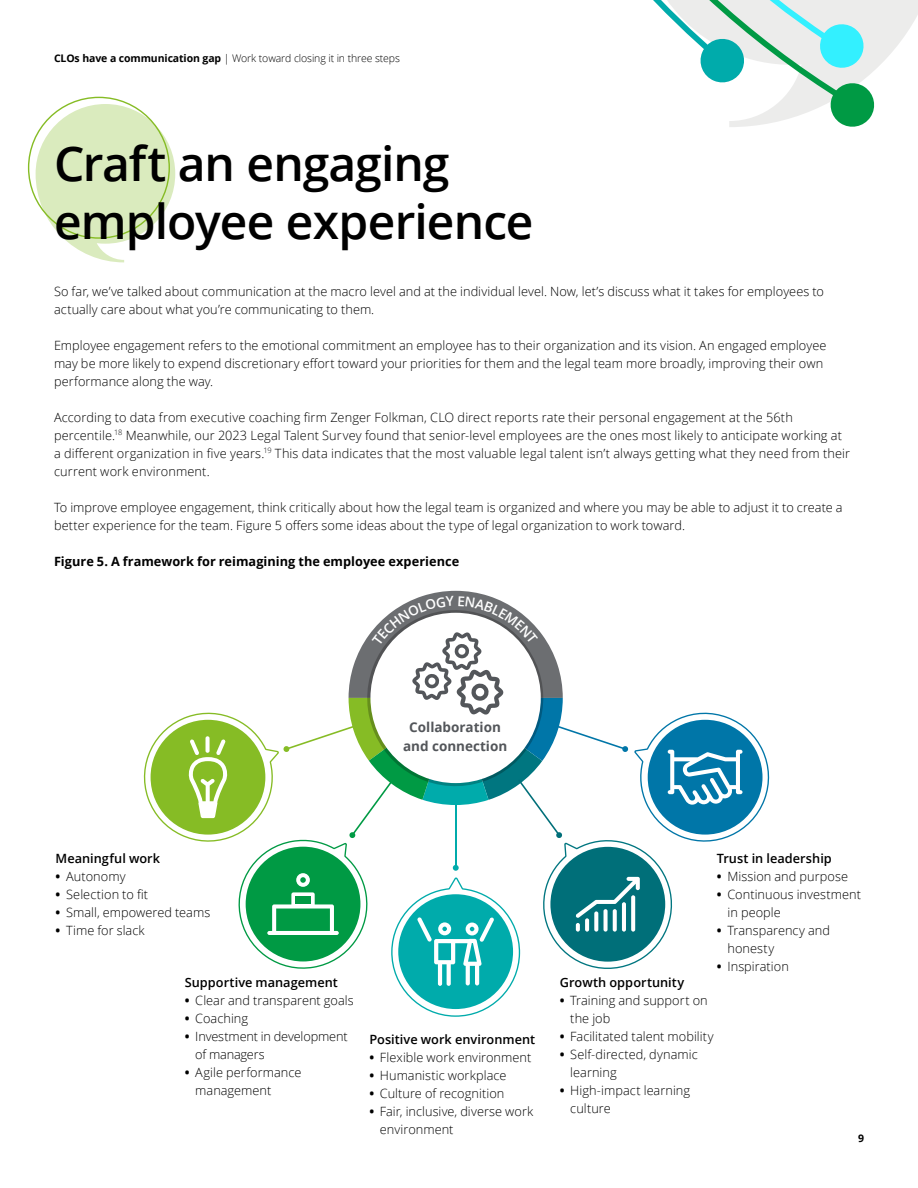
<style>
.page{position:relative;width:918px;height:1188px;background:#fff}
.page>*{position:absolute;margin:0;border:0;box-sizing:border-box;transform-origin:0 0}
.t1{font:600 48px/57.6px "Open Sans";letter-spacing:-.02em;color:#000}
.t2{font:700 13.5px/18.9px "Open Sans";color:#53565a;text-align:center}
.Body_copy__8_5_12pt{font:300 12.75px/18px "Open Sans";letter-spacing:.005em;color:#000}
.Body_copy__8_5_12pt-2{font:600 12.75px "Open Sans";letter-spacing:.005em;color:#000}
.Subhead_B__8_5_12pt{font:700 12.75px "Open Sans";letter-spacing:.005em;color:#000}
.Graphic__10_14{font:600 12.75px "Open Sans";letter-spacing:.005em;color:#000}
.t3{font:300 10.5px "Open Sans";letter-spacing:-.01em;color:#000}
.t4{font:700 10.5px "Open Sans";color:#000}
.s1{font-weight:700}
</style>
<div class="page">
<svg style="left:653px;top:0;width:265px;height:127px"></svg>
<svg style="left:36px;top:104px;width:139px;height:158px"></svg>
<svg style="left:143px;top:591px;width:627px;height:426px"></svg>
<p class="t3" style="left:54px;top:51px;width:348px"><span class="s1">CLOs have a communication gap</span> | Work toward closing it in three steps</p>
<h1 class="t1" style="left:54px;top:134px;width:481px">Craft an engaging employee experience</h1>
<p class="Body_copy__8_5_12pt" style="left:54px;top:282px;width:772px">So far, we’ve talked about communication at the macro level and at the individual level. Now, let’s discuss what it takes for employees to actually care about what you’re communicating to them.</p>
<p class="Body_copy__8_5_12pt" style="left:54px;top:336px;width:774px">Employee engagement refers to the emotional commitment an employee has to their organization and its vision. An engaged employee may be more likely to expend discretionary effort toward your priorities for them and the legal team more broadly, improving their own performance along the way.</p>
<p class="Body_copy__8_5_12pt" style="left:54px;top:408px;width:798px">According to data from executive coaching firm Zenger Folkman, CLO direct reports rate their personal engagement at the 56th percentile.<sup>18</sup> Meanwhile, our 2023 Legal Talent Survey found that senior-level employees are the ones most likely to anticipate working at a different organization in five years.<sup>19</sup> This data indicates that the most valuable legal talent isn’t always getting what they need from their current work environment.</p>
<p class="Body_copy__8_5_12pt" style="left:54px;top:498px;width:790px">To improve employee engagement, think critically about how the legal team is organized and where you may be able to adjust it to create a better experience for the team. Figure 5 offers some ideas about the type of legal organization to work toward.</p>
<p class="Subhead_B__8_5_12pt" style="left:54px;top:552px;width:407px">Figure 5. A framework for reimagining the employee experience</p>
<p class="t2" style="left:403px;top:718px;width:106px">Collaboration and connection</p>
<p class="Body_copy__8_5_12pt-2" style="left:56px;top:850px;width:106px">Meaningful work</p>
<p class="Body_copy__8_5_12pt" style="left:56px;top:867px;width:71px"><span class="s1">•</span> Autonomy</p>
<p class="Body_copy__8_5_12pt" style="left:56px;top:885px;width:94px"><span class="s1">•</span> Selection to fit</p>
<p class="Body_copy__8_5_12pt" style="left:56px;top:903px;width:156px"><span class="s1">•</span> Small, empowered teams</p>
<p class="Body_copy__8_5_12pt" style="left:56px;top:921px;width:91px"><span class="s1">•</span> Time for slack</p>
<p class="Body_copy__8_5_12pt-2" style="left:185px;top:973px;width:155px">Supportive management</p>
<p class="Body_copy__8_5_12pt" style="left:185px;top:991px;width:170px"><span class="s1">•</span> Clear and transparent goals</p>
<p class="Body_copy__8_5_12pt" style="left:185px;top:1009px;width:65px"><span class="s1">•</span> Coaching</p>
<p class="Body_copy__8_5_12pt" style="left:195px;top:1027px;width:154px;text-indent:-11px"><span class="s1">•</span> Investment in development of managers</p>
<p class="Body_copy__8_5_12pt" style="left:195px;top:1063px;width:108px;text-indent:-11px"><span class="s1">•</span> Agile performance management</p>
<p class="Body_copy__8_5_12pt-2" style="left:369px;top:1030px;width:167px">Positive work environment</p>
<p class="Body_copy__8_5_12pt" style="left:369px;top:1048px;width:164px"><span class="s1">•</span> Flexible work environment</p>
<p class="Body_copy__8_5_12pt" style="left:369px;top:1066px;width:139px"><span class="s1">•</span> Humanistic workplace</p>
<p class="Body_copy__8_5_12pt" style="left:369px;top:1084px;width:137px"><span class="s1">•</span> Culture of recognition</p>
<p class="Body_copy__8_5_12pt" style="left:380px;top:1102px;width:155px;text-indent:-11px"><span class="s1">•</span> Fair, inclusive, diverse work environment</p>
<p class="Graphic__10_14" style="left:717px;top:850px;width:116px">Trust in leadership</p>
<p class="Body_copy__8_5_12pt" style="left:717px;top:867px;width:133px"><span class="s1">•</span> Mission and purpose</p>
<p class="Body_copy__8_5_12pt" style="left:728px;top:885px;width:135px;text-indent:-11px"><span class="s1">•</span> Continuous investment in people</p>
<p class="Body_copy__8_5_12pt" style="left:728px;top:921px;width:104px;text-indent:-11px"><span class="s1">•</span> Transparency and honesty</p>
<p class="Body_copy__8_5_12pt" style="left:717px;top:957px;width:73px"><span class="s1">•</span> Inspiration</p>
<p class="Body_copy__8_5_12pt-2" style="left:560px;top:973px;width:126px">Growth opportunity</p>
<p class="Body_copy__8_5_12pt" style="left:570px;top:991px;width:139px;text-indent:-11px"><span class="s1">•</span> Training and support on the job</p>
<p class="Body_copy__8_5_12pt" style="left:560px;top:1027px;width:155px"><span class="s1">•</span> Facilitated talent mobility</p>
<p class="Body_copy__8_5_12pt" style="left:570px;top:1045px;width:129px;text-indent:-11px"><span class="s1">•</span> Self-directed, dynamic learning</p>
<p class="Body_copy__8_5_12pt" style="left:570px;top:1081px;width:121px;text-indent:-11px"><span class="s1">•</span> High-impact learning culture</p>
<p class="t4" style="left:858px;top:1131px;width:7px">9</p>
</div>
